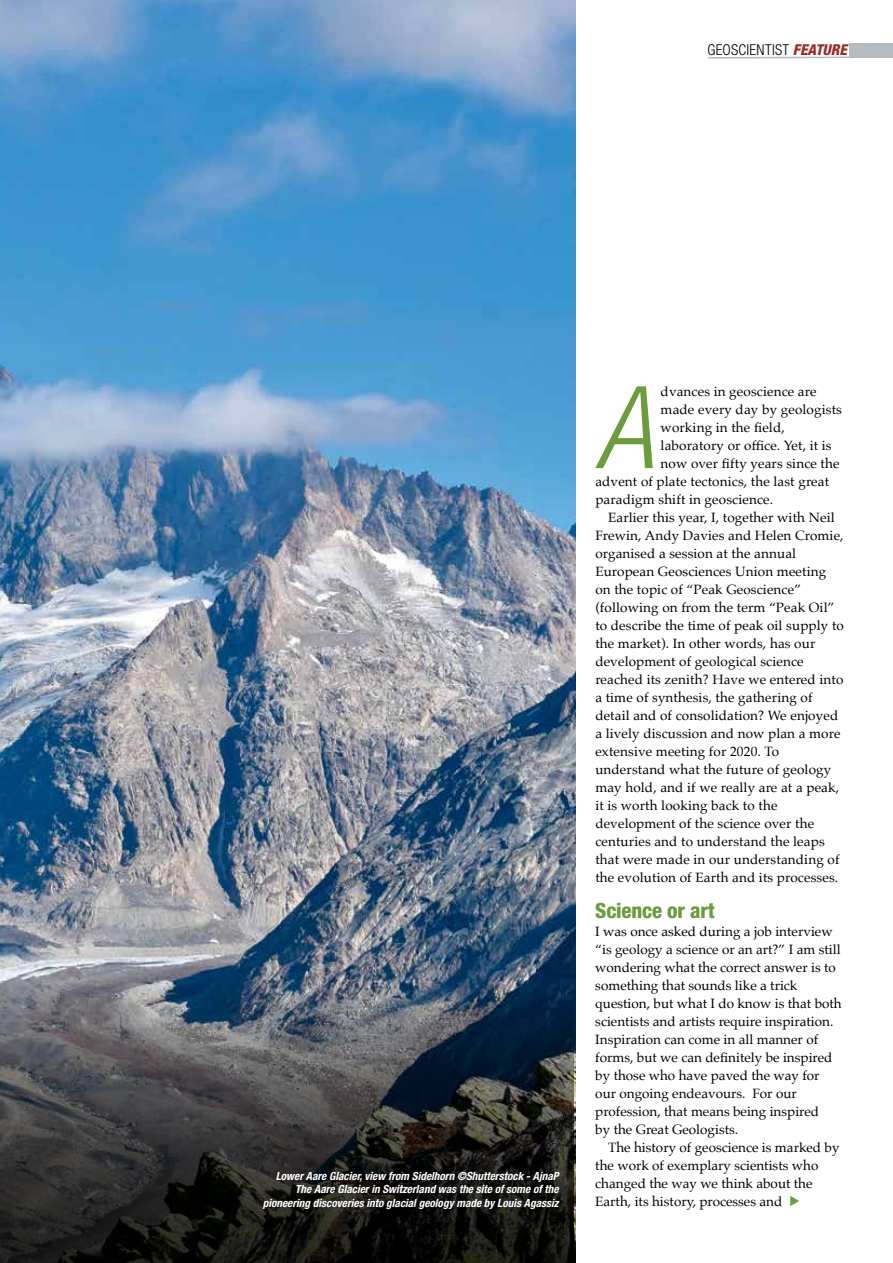
<style>
.page{position:relative;width:893px;height:1263px;background:#fff}
.page>*{position:absolute;margin:0;border:0;box-sizing:border-box;transform-origin:0 0}
.t1{font:italic 300 condensed 114.3px "Helvetica Neue LT";color:#6c9c3d}
.t2{font:800 condensed 21px "Helvetica Neue LT";letter-spacing:-.01em;color:#6c9c3d}
.t3{font:300 condensed 15px "Helvetica Neue LT";letter-spacing:.02em;color:#000}
.t4{font:13.5px/18px "Palatino";letter-spacing:.01em;color:#000}
.t5{font:italic 700 condensed 11.25px/13.5px "Helvetica Neue LT";color:#fff;text-align:right}
.s1{font-weight:800;font-style:italic;color:#982c29}
</style>
<div class="page">
<svg style="left:790px;top:1196px;width:9px;height:10px"></svg>
<img style="left:0;top:0;width:575px;height:1263px">
<svg style="left:0;top:983px;width:574px;height:280px;background:#35383c"></svg>
<div style="left:850px;top:44px;width:43px;height:14px;background:#b6bbbf"></div>
<svg style="left:708px;top:56px;width:142px;height:3px"></svg>
<p class="t3" style="left:707px;top:41px;width:141px">GEOSCIENTIST <span class="s1">FEATURE</span></p>
<p class="t5" style="left:263px;top:1169px;width:297px">Lower Aare Glacier, view from Sidelhorn ©Shutterstock - AjnaP<br>The Aare Glacier in Switzerland was the site of some of the pioneering discoveries into glacial geology made by Louis Agassiz</p>
<h1 class="t1" style="left:595px;top:362px;width:59px">A</h1>
<p class="t4" style="left:661px;top:382px;width:157px">dvances in geoscience are</p>
<p class="t4" style="left:661px;top:400px;width:183px">made every day by geologists</p>
<p class="t4" style="left:661px;top:418px;width:126px">working in the field,</p>
<p class="t4" style="left:661px;top:436px;width:173px">laboratory or office. Yet, it is</p>
<p class="t4" style="left:661px;top:454px;width:180px">now over fifty years since the</p>
<p class="t4" style="left:595px;top:472px;width:235px">advent of plate tectonics, the last great</p>
<p class="t4" style="left:595px;top:490px;width:179px">paradigm shift in geoscience.</p>
<p class="t4" style="left:608px;top:508px;width:228px">Earlier this year, I, together with Neil</p>
<p class="t4" style="left:595px;top:526px;width:250px">Frewin, Andy Davies and Helen Cromie,</p>
<p class="t4" style="left:595px;top:544px;width:202px">organised a session at the annual</p>
<p class="t4" style="left:595px;top:562px;width:232px">European Geosciences Union meeting</p>
<p class="t4" style="left:595px;top:580px;width:207px">on the topic of “Peak Geoscience”</p>
<p class="t4" style="left:595px;top:598px;width:241px">(following on from the term “Peak Oil”</p>
<p class="t4" style="left:595px;top:616px;width:250px">to describe the time of peak oil supply to</p>
<p class="t4" style="left:595px;top:634px;width:222px">the market). In other words, has our</p>
<p class="t4" style="left:595px;top:652px;width:210px">development of geological science</p>
<p class="t4" style="left:595px;top:670px;width:250px">reached its zenith? Have we entered into</p>
<p class="t4" style="left:595px;top:688px;width:219px">a time of synthesis, the gathering of</p>
<p class="t4" style="left:595px;top:706px;width:244px">detail and of consolidation? We enjoyed</p>
<p class="t4" style="left:595px;top:724px;width:247px">a lively discussion and now plan a more</p>
<p class="t4" style="left:595px;top:742px;width:185px">extensive meeting for 2020. To</p>
<p class="t4" style="left:595px;top:760px;width:238px">understand what the future of geology</p>
<p class="t4" style="left:595px;top:778px;width:245px">may hold, and if we really are at a peak,</p>
<p class="t4" style="left:595px;top:796px;width:184px">it is worth looking back to the</p>
<p class="t4" style="left:595px;top:814px;width:220px">development of the science over the</p>
<p class="t4" style="left:595px;top:832px;width:231px">centuries and to understand the leaps</p>
<p class="t4" style="left:595px;top:850px;width:246px">that were made in our understanding of</p>
<p class="t4" style="left:595px;top:868px;width:244px">the evolution of Earth and its processes.</p>
<h2 class="t2" style="left:595px;top:898px;width:121px">Science or art</h2>
<p class="t4" style="left:595px;top:922px;width:248px">I was once asked during a job interview “is geology a science or an art?” I am still wondering what the correct answer is to something that sounds like a trick question, but what I do know is that both scientists and artists require inspiration.<br>Inspiration can come in all manner of forms, but we can definitely be inspired by those who have paved the way for our ongoing endeavours. For our profession, that means being inspired<br>by the Great Geologists.</p>
<p class="t4" style="left:595px;top:1138px;width:246px;text-indent:13px">The history of geoscience is marked by the work of exemplary scientists who changed the way we think about the Earth, its history, processes and</p>
</div>
